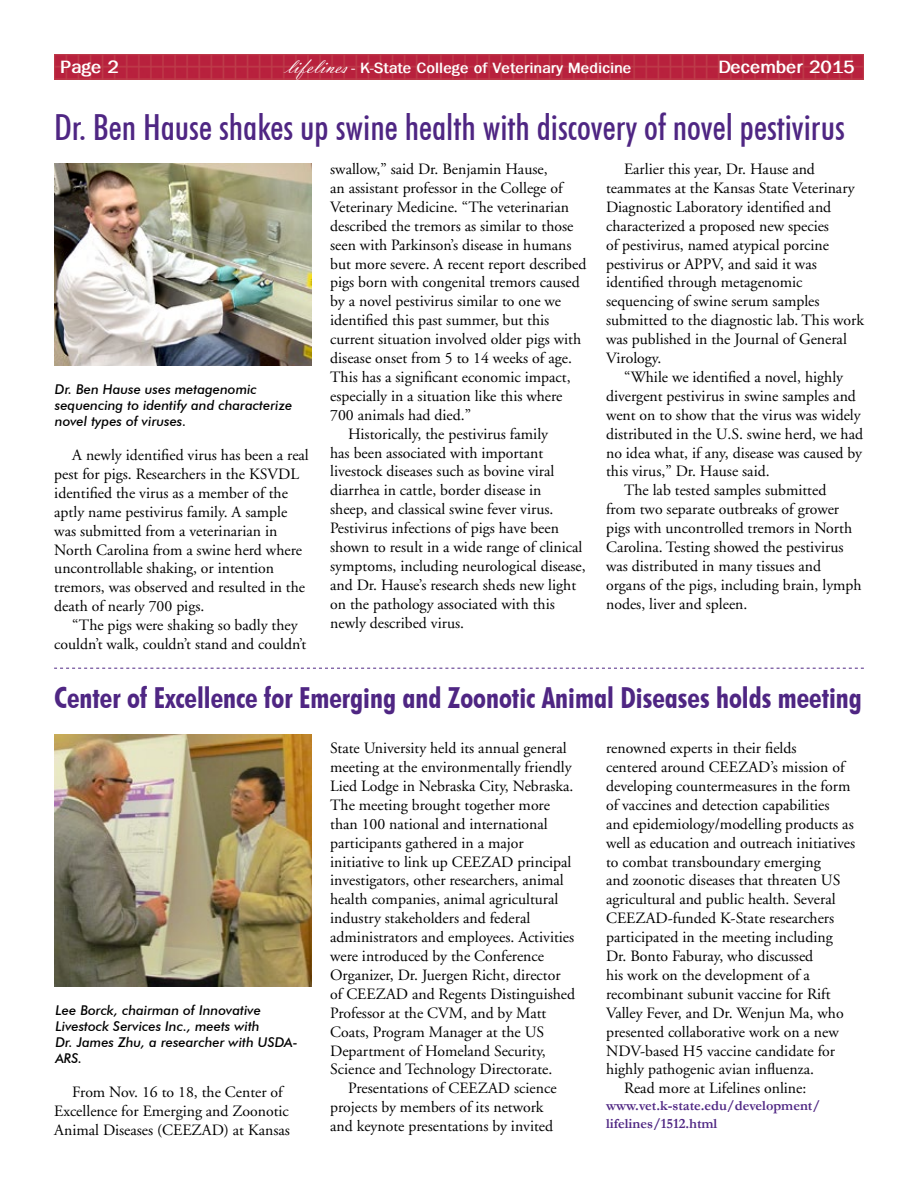
<style>
.page{position:relative;width:918px;height:1188px;background:#fff}
.page>*{position:absolute;margin:0;border:0;box-sizing:border-box;transform-origin:0 0}
.t1{font:500 condensed 36px "Futura BT";color:#4f2683}
.t2{font:700 condensed 28.95px "Futura BT";color:#4f2683}
.t3{font:700 18px "Franklin Gothic";color:#fff}
.t4{font:15.75px/18.9px "Adobe Garamond";color:#000}
.t5{font:700 15px "Franklin Gothic";color:#fff}
.t6{font:700 14.25px/17.1px "Garamond";color:#4f2683}
.t7{font:italic 500 13.5px/16.2px "Futura BT";color:#000}
.s1{font-family:"Vladimir Script";font-weight:400;font-size:22.5px}
</style>
<div class="page">
<img style="left:54px;top:54px;width:810px;height:26px">
<svg style="left:54px;top:668px;width:810px;height:1px"></svg>
<img style="left:54px;top:735px;width:257px;height:251px">
<img style="left:55px;top:164px;width:256px;height:201px">
<p class="t3" style="left:60px;top:57px;width:60px">Page 2</p>
<p class="t5" style="left:287px;top:59px;width:346px"><span class="s1">lifelines</span> - K-State College of Veterinary Medicine</p>
<p class="t3" style="left:718px;top:57px;width:138px">December 2015</p>
<h1 class="t1" style="left:54px;top:105px;width:792px">Dr. Ben Hause shakes up swine health with discovery of novel pestivirus</h1>
<p class="t7" style="left:55px;top:381px;width:239px">Dr. Ben Hause uses metagenomic sequencing to identify and characterize novel types of viruses.</p>
<p class="t4" style="left:54px;top:446px;width:256px;text-indent:18px">A newly identified virus has been a real pest for pigs. Researchers in the KSVDL identified the virus as a member of the aptly name pestivirus family. A sample was submitted from a veterinarian in North Carolina from a swine herd where uncontrollable shaking, or intention tremors, was observed and resulted in the death of nearly 700 pigs.</p>
<p class="t4" style="left:54px;top:616px;width:254px;text-align:center">“The pigs were shaking so badly they couldn’t walk, couldn’t stand and couldn’t</p>
<p class="t4" style="left:330px;top:160px;width:219px">swallow,” said Dr. Benjamin Hause,</p>
<p class="t4" style="left:330px;top:179px;width:234px">an assistant professor in the College of</p>
<p class="t4" style="left:330px;top:198px;width:240px">Veterinary Medicine. “The veterinarian</p>
<p class="t4" style="left:330px;top:217px;width:245px">described the tremors as similar to those</p>
<p class="t4" style="left:330px;top:236px;width:243px">seen with Parkinson’s disease in humans</p>
<p class="t4" style="left:330px;top:254px;width:258px">but more severe. A recent report described</p>
<p class="t4" style="left:330px;top:273px;width:251px">pigs born with congenital tremors caused</p>
<p class="t4" style="left:330px;top:292px;width:232px">by a novel pestivirus similar to one we</p>
<p class="t4" style="left:330px;top:311px;width:221px">identified this past summer, but this</p>
<p class="t4" style="left:330px;top:330px;width:252px">current situation involved older pigs with</p>
<p class="t4" style="left:330px;top:349px;width:243px">disease onset from 5 to 14 weeks of age.</p>
<p class="t4" style="left:330px;top:368px;width:242px">This has a significant economic impact,</p>
<p class="t4" style="left:330px;top:387px;width:234px">especially in a situation like this where</p>
<p class="t4" style="left:330px;top:406px;width:142px">700 animals had died.”</p>
<p class="t4" style="left:348px;top:425px;width:201px">Historically, the pestivirus family</p>
<p class="t4" style="left:330px;top:443px;width:215px">has been associated with important</p>
<p class="t4" style="left:330px;top:462px;width:226px">livestock diseases such as bovine viral</p>
<p class="t4" style="left:330px;top:481px;width:213px">diarrhea in cattle, border disease in</p>
<p class="t4" style="left:330px;top:500px;width:225px">sheep, and classical swine fever virus.</p>
<p class="t4" style="left:330px;top:519px;width:230px">Pestivirus infections of pigs have been</p>
<p class="t4" style="left:330px;top:538px;width:254px">shown to result in a wide range of clinical</p>
<p class="t4" style="left:330px;top:557px;width:257px">symptoms, including neurological disease,</p>
<p class="t4" style="left:330px;top:576px;width:247px">and Dr. Hause’s research sheds new light</p>
<p class="t4" style="left:330px;top:595px;width:226px">on the pathology associated with this</p>
<p class="t4" style="left:330px;top:614px;width:136px">newly described virus.</p>
<p class="t4" style="left:606px;top:160px;width:259px;text-indent:18px">Earlier this year, Dr. Hause and teammates at the Kansas State Veterinary Diagnostic Laboratory identified and characterized a proposed new species<br>of pestivirus, named atypical porcine pestivirus or APPV, and said it was identified through metagenomic sequencing of swine serum samples submitted to the diagnostic lab. This work was published in the Journal of General Virology.</p>
<p class="t4" style="left:624px;top:368px;width:221px">“While we identified a novel, highly</p>
<p class="t4" style="left:606px;top:387px;width:251px">divergent pestivirus in swine samples and</p>
<p class="t4" style="left:606px;top:406px;width:256px">went on to show that the virus was widely</p>
<p class="t4" style="left:606px;top:425px;width:259px">distributed in the U.S. swine herd, we had</p>
<p class="t4" style="left:606px;top:443px;width:258px">no idea what, if any, disease was caused by</p>
<p class="t4" style="left:606px;top:462px;width:165px">this virus,” Dr. Hause said.</p>
<p class="t4" style="left:624px;top:481px;width:204px">The lab tested samples submitted</p>
<p class="t4" style="left:606px;top:500px;width:235px">from two separate outbreaks of grower</p>
<p class="t4" style="left:606px;top:519px;width:248px">pigs with uncontrolled tremors in North</p>
<p class="t4" style="left:606px;top:538px;width:239px">Carolina. Testing showed the pestivirus</p>
<p class="t4" style="left:606px;top:557px;width:217px">was distributed in many tissues and</p>
<p class="t4" style="left:606px;top:576px;width:257px">organs of the pigs, including brain, lymph</p>
<p class="t4" style="left:606px;top:595px;width:143px">nodes, liver and spleen.</p>
<h2 class="t2" style="left:54px;top:680px;width:810px">Center of Excellence for Emerging and Zoonotic Animal Diseases holds meeting</h2>
<p class="t7" style="left:56px;top:1002px;width:244px">Lee Borck, chairman of Innovative<br>Livestock Services Inc., meets with<br>Dr. James Zhu, a researcher with USDA-<br>ARS.</p>
<p class="t4" style="left:54px;top:1083px;width:237px;text-indent:18px">From Nov. 16 to 18, the Center of<br>Excellence for Emerging and Zoonotic<br>Animal Diseases (CEEZAD) at Kansas</p>
<p class="t4" style="left:330px;top:739px;width:246px">State University held its annual general meeting at the environmentally friendly Lied Lodge in Nebraska City, Nebraska.<br>The meeting brought together more than 100 national and international participants gathered in a major initiative to link up CEEZAD principal investigators, other researchers, animal health companies, animal agricultural industry stakeholders and federal administrators and employees. Activities were introduced by the Conference Organizer, Dr. Juergen Richt, director of CEEZAD and Regents Distinguished Professor at the CVM, and by Matt Coats, Program Manager at the US Department of Homeland Security, Science and Technology Directorate.</p>
<p class="t4" style="left:330px;top:1079px;width:228px;text-indent:18px">Presentations of CEEZAD science projects by members of its network and keynote presentations by invited</p>
<p class="t4" style="left:606px;top:739px;width:192px">renowned experts in their fields</p>
<p class="t4" style="left:606px;top:758px;width:240px">centered around CEEZAD’s mission of</p>
<p class="t4" style="left:606px;top:777px;width:246px">developing countermeasures in the form</p>
<p class="t4" style="left:606px;top:796px;width:225px">of vaccines and detection capabilities</p>
<p class="t4" style="left:606px;top:815px;width:249px">and epidemiology/modelling products as</p>
<p class="t4" style="left:606px;top:834px;width:251px">well as education and outreach initiatives</p>
<p class="t4" style="left:606px;top:852px;width:216px">to combat transboundary emerging</p>
<p class="t4" style="left:606px;top:871px;width:236px">and zoonotic diseases that threaten US</p>
<p class="t4" style="left:606px;top:890px;width:231px">agricultural and public health. Several</p>
<p class="t4" style="left:606px;top:909px;width:230px">CEEZAD-funded K-State researchers</p>
<p class="t4" style="left:606px;top:928px;width:228px">participated in the meeting including</p>
<p class="t4" style="left:606px;top:947px;width:209px">Dr. Bonto Faburay, who discussed</p>
<p class="t4" style="left:606px;top:966px;width:205px">his work on the development of a</p>
<p class="t4" style="left:606px;top:985px;width:226px">recombinant subunit vaccine for Rift</p>
<p class="t4" style="left:606px;top:1004px;width:239px">Valley Fever, and Dr. Wenjun Ma, who</p>
<p class="t4" style="left:606px;top:1023px;width:234px">presented collaborative work on a new</p>
<p class="t4" style="left:606px;top:1041px;width:231px">NDV-based H5 vaccine candidate for</p>
<p class="t4" style="left:606px;top:1060px;width:209px">highly pathogenic avian influenza.</p>
<p class="t4" style="left:624px;top:1079px;width:184px">Read more at Lifelines online:</p>
<p class="t6" style="left:606px;top:1097px;width:216px">www.vet.k-state.edu/development/ lifelines/1512.html</p>
</div>
